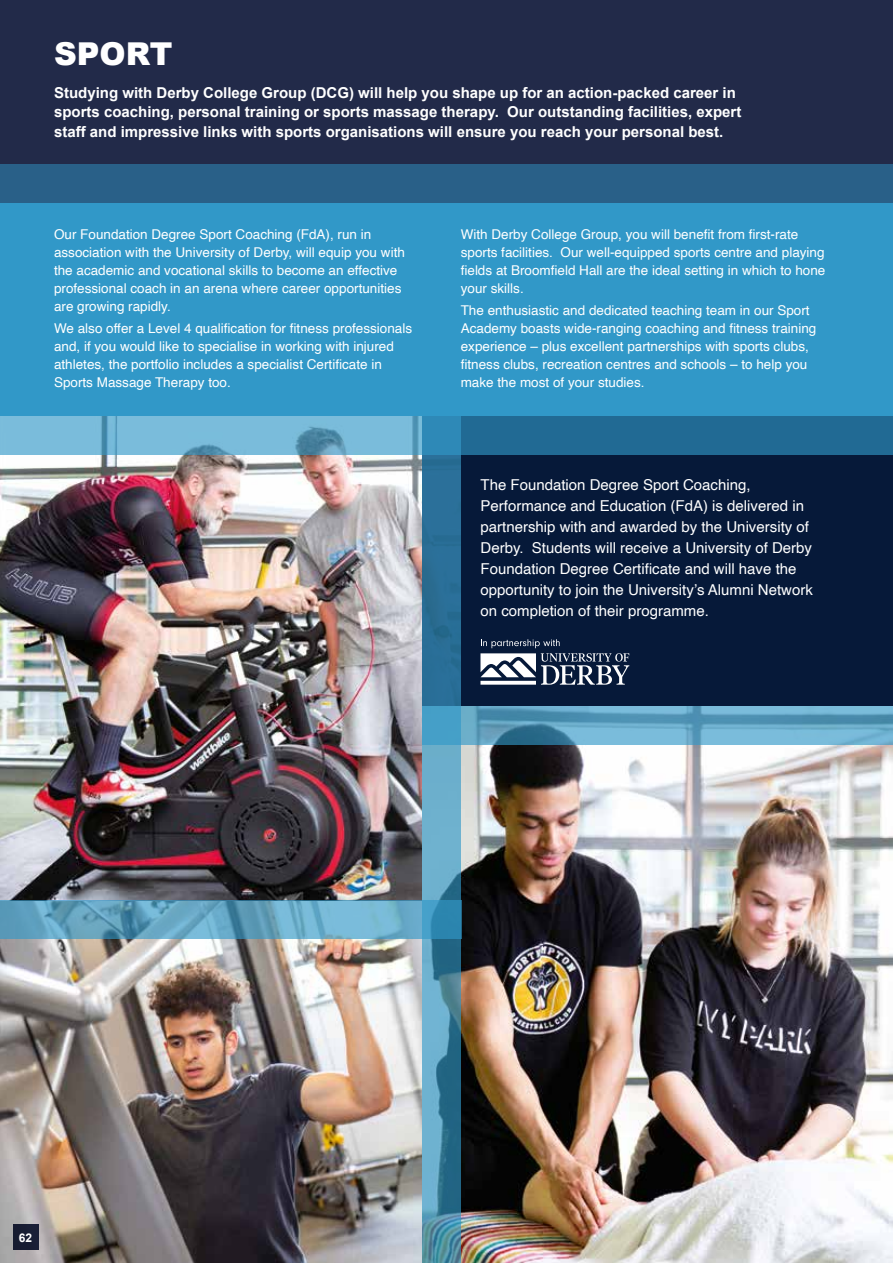
<style>
.page{position:relative;width:893px;height:1263px;background:#fff}
.page>*{position:absolute;margin:0;border:0;box-sizing:border-box;transform-origin:0 0}
.Section_Header{font:900 31.5px "Arial";color:#fff}
.Body_Text_White{font:15px/21px "Helvetica";color:#fff}
.Course_Section_Standfirst{font:700 15px/19.5px "Arial";color:#fff}
.Body_Text_White-2{font:13.5px/18px "Helvetica";color:#fff}
.t1{font:700 12px "Arial";color:#fff}
</style>
<div class="page">
<div style="left:0;top:202px;width:893px;height:1061px;background:#3198c8"></div>
<div style="left:0;top:0;width:893px;height:202px;background:#222a49"></div>
<img style="left:0;top:455px;width:422px;height:808px">
<div style="left:0;top:164px;width:893px;height:38px;background:#296088"></div>
<div style="left:422px;top:417px;width:471px;height:290px;background:#061939"></div>
<img style="left:461px;top:745px;width:432px;height:518px">
<svg style="left:0;top:417px;width:893px;height:38px;background:#4a8fb4"></svg>
<svg style="left:461px;top:707px;width:432px;height:38px;background:#63a5c4"></svg>
<svg style="left:0;top:900px;width:422px;height:38px;background:#65a5c2"></svg>
<svg style="left:422px;top:417px;width:39px;height:846px;background:#4389ab"></svg>
<svg style="left:480px;top:639px;width:149px;height:46px"></svg>
<div style="left:13px;top:1225px;width:25px;height:25px;background:#171d32"></div>
<h1 class="Section_Header" style="left:54px;top:31px;width:120px">SPORT</h1>
<p class="Course_Section_Standfirst" style="left:54px;top:83px;width:689px">Studying with Derby College Group (DCG) will help you shape up for an action-packed career in sports coaching, personal training or sports massage therapy. Our outstanding facilities, expert staff and impressive links with sports organisations will ensure you reach your personal best.</p>
<p class="Body_Text_White-2" style="left:54px;top:226px;width:352px">Our Foundation Degree Sport Coaching (FdA), run in association with the University of Derby, will equip you with the academic and vocational skills to become an effective professional coach in an arena where career opportunities are growing rapidly.</p>
<p class="Body_Text_White-2" style="left:54px;top:320px;width:360px">We also offer a Level 4 qualification for fitness professionals and, if you would like to specialise in working with injured athletes, the portfolio includes a specialist Certificate in Sports Massage Therapy too.</p>
<p class="Body_Text_White-2" style="left:461px;top:226px;width:366px">With Derby College Group, you will benefit from first-rate sports facilities. Our well-equipped sports centre and playing fields at Broomfield Hall are the ideal setting in which to hone your skills.</p>
<p class="Body_Text_White-2" style="left:461px;top:302px;width:357px">The enthusiastic and dedicated teaching team in our Sport Academy boasts wide-ranging coaching and fitness training experience – plus excellent partnerships with sports clubs, fitness clubs, recreation centres and schools – to help you make the most of your studies.</p>
<p class="Body_Text_White" style="left:480px;top:475px;width:334px">The Foundation Degree Sport Coaching, Performance and Education (FdA) is delivered in partnership with and awarded by the University of Derby. Students will receive a University of Derby Foundation Degree Certificate and will have the opportunity to join the University’s Alumni Network on completion of their programme.</p>
<p class="t1" style="left:19px;top:1229px;width:15px">62</p>
</div>
